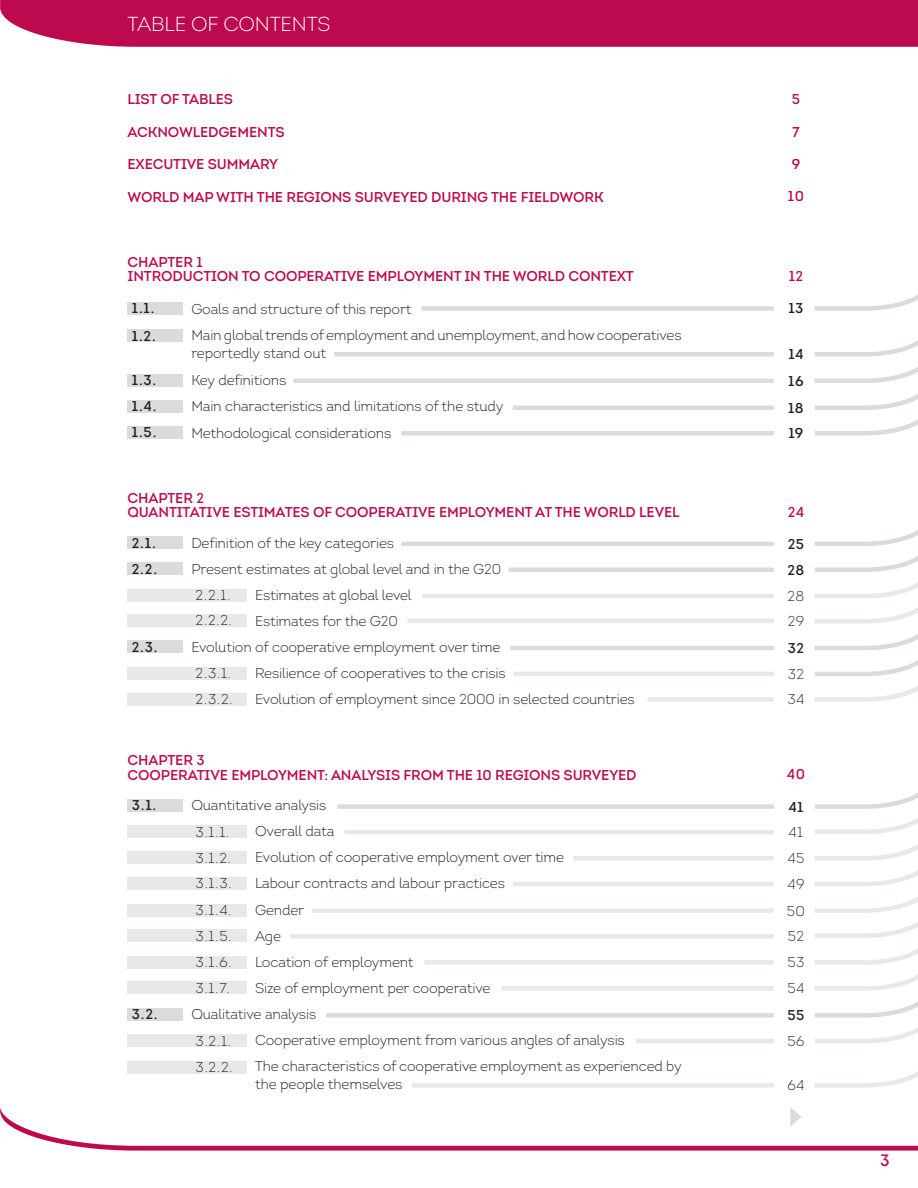
<style>
.page{position:relative;width:918px;height:1188px;background:#fff}
.page>*{position:absolute;margin:0;border:0;box-sizing:border-box;transform-origin:0 0}
.t1{font:300 20.25px "Intro";letter-spacing:-.01em;color:#fff}
.t2{font:16.5px "Intro";color:#bd094d}
.t3{font:300 14.25px/26px "Intro";letter-spacing:-.01em;color:#231f20}
.t4{font:14.25px/14.5px "Intro";letter-spacing:-.01em;color:#bd094d}
.t5{font:14.25px/26px "Intro";letter-spacing:.03em;color:#231f20;text-align:justify}
</style>
<div class="page">
<div style="left:128px;top:302px;width:55px;height:13px;background:#dadbdd"></div>
<div style="left:128px;top:330px;width:55px;height:12px;background:#dadbdd"></div>
<div style="left:128px;top:374px;width:55px;height:13px;background:#dadbdd"></div>
<div style="left:128px;top:400px;width:55px;height:12px;background:#dadbdd"></div>
<div style="left:128px;top:426px;width:55px;height:12px;background:#dadbdd"></div>
<div style="left:128px;top:537px;width:55px;height:12px;background:#dadbdd"></div>
<div style="left:128px;top:799px;width:55px;height:13px;background:#dadbdd"></div>
<div style="left:128px;top:1008px;width:55px;height:12px;background:#dadbdd"></div>
<div style="left:128px;top:563px;width:55px;height:12px;background:#dadbdd"></div>
<div style="left:128px;top:641px;width:55px;height:12px;background:#dadbdd"></div>
<div style="left:128px;top:589px;width:119px;height:12px;background:#e7e8e8"></div>
<div style="left:128px;top:614px;width:119px;height:13px;background:#e7e8e8"></div>
<div style="left:128px;top:667px;width:119px;height:13px;background:#e7e8e8"></div>
<div style="left:128px;top:693px;width:119px;height:12px;background:#e7e8e8"></div>
<div style="left:128px;top:826px;width:119px;height:12px;background:#e7e8e8"></div>
<div style="left:128px;top:1035px;width:119px;height:12px;background:#e7e8e8"></div>
<div style="left:128px;top:1061px;width:119px;height:12px;background:#e7e8e8"></div>
<div style="left:128px;top:852px;width:119px;height:12px;background:#e7e8e8"></div>
<div style="left:128px;top:877px;width:119px;height:13px;background:#e7e8e8"></div>
<div style="left:128px;top:904px;width:119px;height:12px;background:#e7e8e8"></div>
<div style="left:128px;top:930px;width:119px;height:12px;background:#e7e8e8"></div>
<div style="left:128px;top:956px;width:119px;height:12px;background:#e7e8e8"></div>
<div style="left:128px;top:982px;width:119px;height:12px;background:#e7e8e8"></div>
<div style="left:421px;top:306px;width:353px;height:5px;background:#dadbdd"></div>
<div style="left:334px;top:352px;width:440px;height:5px;background:#dadbdd"></div>
<hr style="left:293px;top:379px;width:481px;height:4px;background:#dadbdd">
<hr style="left:513px;top:406px;width:261px;height:4px;background:#dadbdd">
<div style="left:401px;top:431px;width:373px;height:5px;background:#dadbdd"></div>
<hr style="left:401px;top:542px;width:373px;height:4px;background:#dadbdd">
<div style="left:338px;top:804px;width:436px;height:5px;background:#dadbdd"></div>
<div style="left:326px;top:1013px;width:448px;height:5px;background:#dadbdd"></div>
<hr style="left:509px;top:568px;width:265px;height:4px;background:#dadbdd">
<hr style="left:510px;top:646px;width:264px;height:4px;background:#dadbdd">
<hr style="left:422px;top:594px;width:352px;height:4px;background:#e7e8e8">
<hr style="left:407px;top:619px;width:367px;height:4px;background:#e7e8e8">
<hr style="left:513px;top:672px;width:261px;height:4px;background:#e7e8e8">
<div style="left:648px;top:697px;width:126px;height:5px;background:#e7e8e8"></div>
<hr style="left:344px;top:830px;width:430px;height:4px;background:#e7e8e8">
<hr style="left:636px;top:1039px;width:138px;height:4px;background:#e7e8e8">
<div style="left:412px;top:1083px;width:362px;height:5px;background:#e7e8e8"></div>
<div style="left:573px;top:856px;width:201px;height:5px;background:#e7e8e8"></div>
<hr style="left:513px;top:882px;width:261px;height:4px;background:#e7e8e8">
<div style="left:312px;top:908px;width:462px;height:5px;background:#e7e8e8"></div>
<div style="left:290px;top:934px;width:484px;height:5px;background:#e7e8e8"></div>
<div style="left:424px;top:960px;width:350px;height:5px;background:#e7e8e8"></div>
<div style="left:502px;top:986px;width:272px;height:5px;background:#e7e8e8"></div>
<svg style="left:814px;top:294px;width:104px;height:142px"></svg>
<svg style="left:814px;top:530px;width:104px;height:172px"></svg>
<svg style="left:814px;top:793px;width:104px;height:295px"></svg>
<svg style="left:0;top:1107px;width:918px;height:44px"></svg>
<div style="left:0;top:0;width:918px;height:47px;background:#bd094d"></div>
<h1 class="t1" style="left:128px;top:11px;width:204px">TABLE OF CONTENTS</h1>
<p class="t4" style="left:128px;top:92px;width:107px">LIST OF TABLES</p>
<p class="t4" style="left:128px;top:124px;width:159px">ACKNOWLEDGEMENTS</p>
<p class="t4" style="left:128px;top:157px;width:152px">EXECUTIVE SU MMARY</p>
<p class="t4" style="left:128px;top:189px;width:478px">WORLD MAP WITH THE REGIONS SU RVEYED DU RING THE FIELDWORK</p>
<p class="t4" style="left:792px;top:92px;width:10px">5</p>
<p class="t4" style="left:792px;top:124px;width:9px">7</p>
<p class="t4" style="left:792px;top:157px;width:10px">9</p>
<p class="t4" style="left:788px;top:189px;width:18px">10</p>
<p class="t4" style="left:128px;top:254px;width:508px">CHAPTER 1<br>INTRODUCTION TO COOPERATIVE EMPLOYMENT IN THE WORLD CONTEXT</p>
<p class="t3" style="left:191px;top:295px;width:492px;line-height:26.5px">Goals and structure of this report<br>Main global trends of employment and unemployment, and how cooperatives</p>
<p class="t3" style="left:191px;top:340px;width:314px;line-height:26.5px">reportedly stand out<br>Key definitions<br>Main characteristics and limitations of the study<br>Methodological considerations</p>
<p class="t5" style="left:132px;top:295px;width:25px;line-height:27.2px">1.1.<br>1.2.</p>
<p class="t5" style="left:132px;top:367px;width:26px">1.3.<br>1.4.<br>1.5.</p>
<p class="t4" style="left:789px;top:269px;width:16px">12</p>
<p class="t5" style="left:788px;top:295px;width:16px">13</p>
<p class="t5" style="left:788px;top:341px;width:17px;line-height:26.7px">14<br>16<br>18</p>
<p class="t5" style="left:788px;top:420px;width:17px">19</p>
<p class="t4" style="left:128px;top:491px;width:554px">CHAPTER 2<br>QUANTITATIVE ESTIMATES OF COOPERATIVE EMPLOYMENT AT THE WORLD LEVEL</p>
<p class="t3" style="left:191px;top:530px;width:204px">Definition of the key categories</p>
<p class="t3" style="left:191px;top:556px;width:311px">Present estimates at global level and in the G20</p>
<p class="t3" style="left:255px;top:582px;width:158px">Estimates at global level</p>
<p class="t3" style="left:255px;top:608px;width:144px">Estimates for the G20</p>
<p class="t3" style="left:191px;top:634px;width:310px">Evolution of cooperative employment over time</p>
<p class="t3" style="left:255px;top:660px;width:252px">Resilience of cooperatives to the crisis</p>
<p class="t3" style="left:255px;top:686px;width:381px">Evolution of employment since 2000 in selected countries</p>
<p class="t5" style="left:132px;top:530px;width:25px">2.1.</p>
<p class="t5" style="left:132px;top:556px;width:27px">2.2.</p>
<p class="t3" style="left:196px;top:582px;width:38px;line-height:25.3px">2.2.1.<br>2.2.2.</p>
<p class="t5" style="left:132px;top:634px;width:27px">2.3.</p>
<p class="t3" style="left:196px;top:661px;width:39px;line-height:25.5px">2.3.1.<br>2.3.2.</p>
<p class="t4" style="left:788px;top:505px;width:18px">24</p>
<p class="t5" style="left:788px;top:531px;width:18px">25</p>
<p class="t5" style="left:788px;top:557px;width:18px">28</p>
<p class="t3" style="left:788px;top:584px;width:18px;line-height:24.6px">28<br>29</p>
<p class="t5" style="left:788px;top:635px;width:18px">32</p>
<p class="t3" style="left:788px;top:661px;width:18px;line-height:25.5px">32<br>34</p>
<p class="t4" style="left:128px;top:753px;width:511px">CHAPTER 3<br>COOPERATIVE EMPLOYMENT: ANALYSIS FROM THE 10 REGIONS SU RVEYED</p>
<p class="t3" style="left:191px;top:792px;width:137px">Quantitative analysis</p>
<p class="t3" style="left:255px;top:818px;width:81px">Overall data</p>
<p class="t3" style="left:255px;top:844px;width:310px">Evolution of cooperative employment over time</p>
<p class="t3" style="left:255px;top:870px;width:251px">Labour contracts and labour practices</p>
<p class="t3" style="left:255px;top:897px;width:51px">Gender</p>
<p class="t3" style="left:255px;top:923px;width:27px">Age</p>
<p class="t3" style="left:255px;top:949px;width:160px">Location of employment</p>
<p class="t3" style="left:255px;top:975px;width:237px">Size of employment per cooperative</p>
<p class="t3" style="left:191px;top:1001px;width:126px">Qualitative analysis</p>
<p class="t3" style="left:255px;top:1027px;width:371px">Cooperative employment from various angles of analysis</p>
<p class="t3" style="left:255px;top:1053px;width:428px">The characteristics of cooperative employment as experienced by</p>
<p class="t3" style="left:255px;top:1071px;width:149px">the people themselves</p>
<p class="t5" style="left:132px;top:793px;width:26px">3.1.</p>
<p class="t3" style="left:196px;top:819px;width:35px">3.1.1.</p>
<p class="t3" style="left:196px;top:845px;width:38px;text-align:justify">3.1.2.<br>3.1.3.<br>3.1.4.<br>3.1.5.<br>3.1.6.<br>3.1.7.</p>
<p class="t5" style="left:132px;top:1001px;width:27px">3.2.</p>
<p class="t3" style="left:196px;top:1027px;width:39px;line-height:26.4px">3.2.1.<br>3.2.2.</p>
<p class="t4" style="left:787px;top:767px;width:20px">40</p>
<p class="t5" style="left:788px;top:794px;width:17px">41</p>
<p class="t3" style="left:789px;top:819px;width:16px">41</p>
<p class="t3" style="left:787px;top:845px;width:20px;text-align:justify">45<br>49<br>50<br>52<br>53<br>54</p>
<p class="t5" style="left:787px;top:1002px;width:18px">55</p>
<p class="t3" style="left:787px;top:1028px;width:19px">56</p>
<p class="t3" style="left:787px;top:1072px;width:18px">64</p>
<p class="t2" style="left:880px;top:1150px;width:11px">3</p>
</div>
